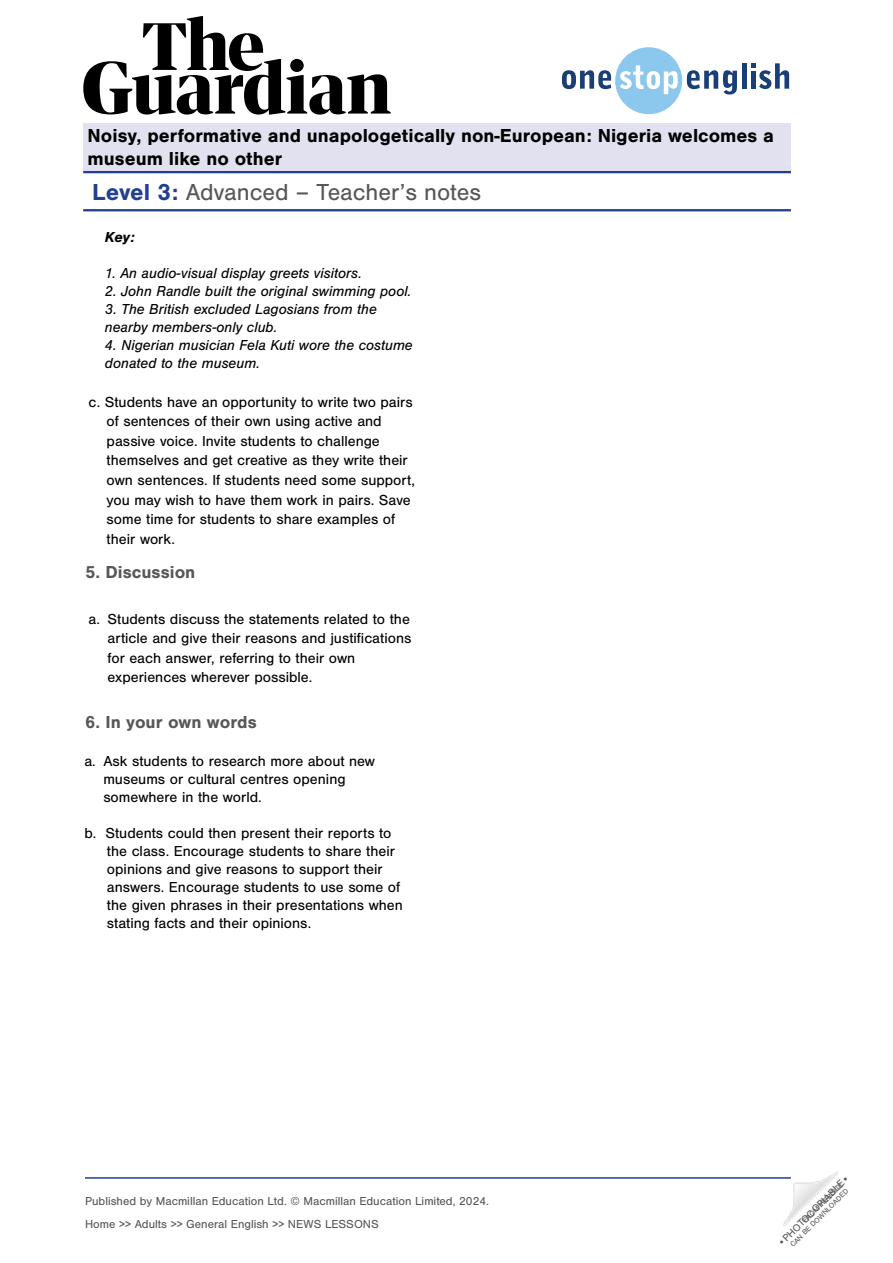
<style>
.page{position:relative;width:893px;height:1263px;background:#fff}
.page>*{position:absolute;margin:0;border:0;box-sizing:border-box;transform-origin:0 0}
.t1{font:24px "Nimbus San";color:#57575a}
.t2{font:700 19.5px/23.4px "Nimbus San";color:#000}
.t3{font:700 18px "Nimbus San";color:#57575a}
.t4{font:15px/19.5px "Nimbus San";color:#000}
.t5{font:italic 15px/18px "Nimbus San";color:#000}
.t6{font:italic 700 15px "Nimbus San";color:#000}
.t7{font:12px/23.1px "Nimbus San";color:#575656}
.t8{font:10.5px "Nimbus San";color:#575656}
.t9{font:7.5px/7.9px "Nimbus San";color:#575656;text-align:right}
.s1{font-weight:700;color:#224090}
</style>
<div class="page">
<hr style="left:85px;top:1177px;width:706px;height:2px;background:#224090">
<svg style="left:783px;top:1171px;width:55px;height:55px"></svg>
<hr style="left:83px;top:209px;width:708px;height:2px;background:#224090">
<svg style="left:83px;top:16px;width:308px;height:99px"></svg>
<svg style="left:562px;top:47px;width:175px;height:67px"></svg>
<hr style="left:742px;top:63px;width:4px;height:26px;background:#193e78">
<svg style="left:751px;top:63px;width:38px;height:26px"></svg>
<div style="left:83px;top:124px;width:708px;height:49px;background:#e1e1ef"></div>
<hr style="left:83px;top:171px;width:708px;height:2px;background:#224090">
<h2 class="t2" style="left:88px;top:124px;width:688px">Noisy, performative and unapologetically non-European: Nigeria welcomes a museum like no other</h2>
<h1 class="t1" style="left:92px;top:179px;width:390px"><span class="s1">Level 3:</span> Advanced – Teacher’s notes</h1>
<p class="t6" style="left:105px;top:228px;width:31px">Key:</p>
<p class="t5" style="left:105px;top:264px;width:259px">1. An audio-visual display greets visitors.</p>
<p class="t5" style="left:105px;top:282px;width:308px">2. John Randle built the original swimming pool.</p>
<p class="t5" style="left:105px;top:300px;width:273px">3. The British excluded Lagosians from the nearby members-only club.</p>
<p class="t5" style="left:105px;top:336px;width:309px">4. Nigerian musician Fela Kuti wore the costume donated to the museum.</p>
<p class="t4" style="left:107px;top:392px;width:310px;text-indent:-18px">c. Students have an opportunity to write two pairs of sentences of their own using active and passive voice. Invite students to challenge themselves and get creative as they write their own sentences. If students need some support, you may wish to have them work in pairs. Save some time for students to share examples of their work.</p>
<p class="t3" style="left:85px;top:562px;width:112px">5. Discussion</p>
<p class="t4" style="left:108px;top:609px;width:305px;text-indent:-19px">a. Students discuss the statements related to the article and give their reasons and justifications for each answer, referring to their own experiences wherever possible.</p>
<p class="t3" style="left:85px;top:712px;width:173px">6. In your own words</p>
<p class="t4" style="left:103px;top:752px;width:273px;line-height:18px;text-indent:-19px">a. Ask students to research more about new museums or cultural centres opening somewhere in the world.</p>
<p class="t4" style="left:107px;top:824px;width:298px;line-height:18px;text-indent:-23px">b. Students could then present their reports to the class. Encourage students to share their opinions and give reasons to support their answers. Encourage students to use some of the given phrases in their presentations when stating facts and their opinions.</p>
<p class="t7" style="left:85px;top:1189px;width:405px">Published by Macmillan Education Ltd. © Macmillan Education Limited, 2024.<br>Home &gt;&gt; Adults &gt;&gt; General English &gt;&gt; NEWS LESSONS</p>
<p class="t8" style="left:775px;top:1240px;width:98px;rotate:-45deg">• PHOTOCOPIABLE•</p>
<p class="t9" style="left:783px;top:1237px;width:81px;rotate:-45deg">FROM WEBSITE<br>CAN BE DOWNLOADED</p>
</div>
